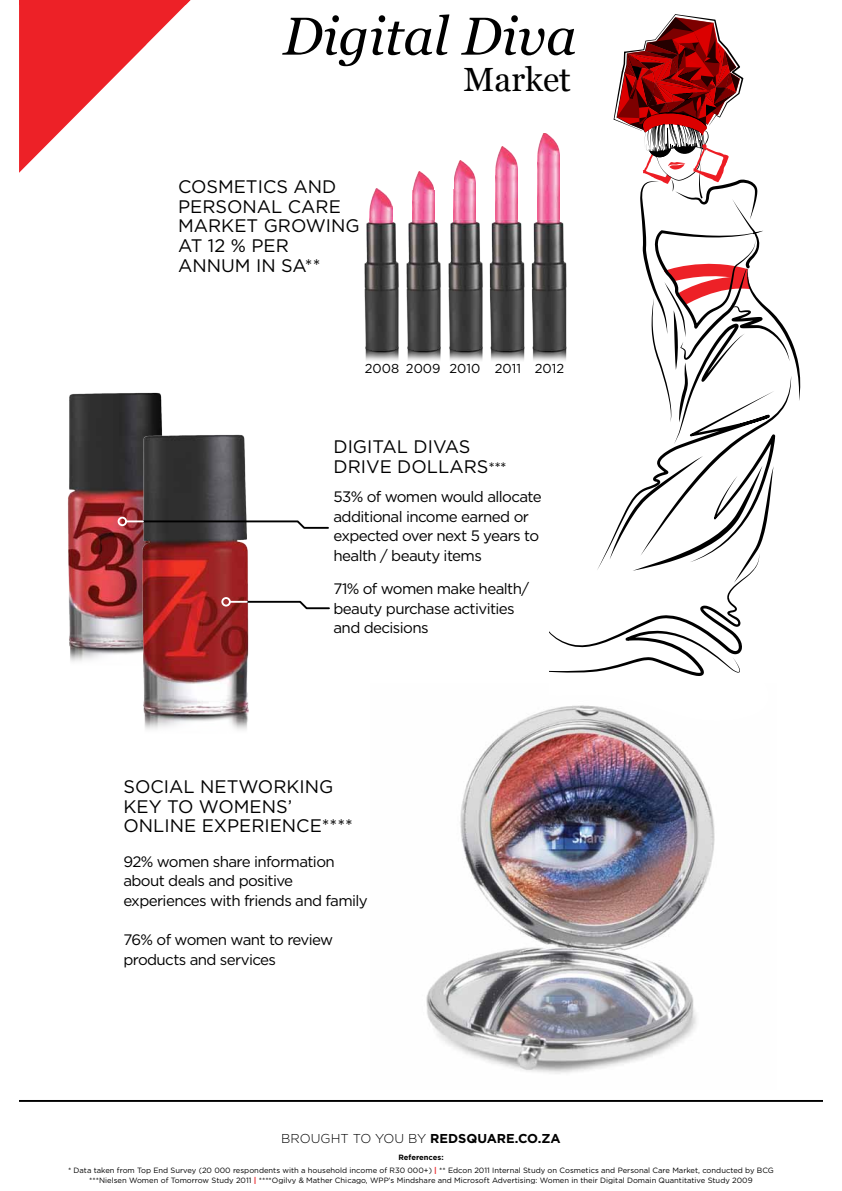
<style>
.page{position:relative;width:842px;height:1191px;background:#fff}
.page>*{position:absolute;margin:0;border:0;box-sizing:border-box;transform-origin:0 0}
.t1{font:italic 53.2px "Georgia";color:#000}
.t2{font:33.5px "Georgia";color:#000}
.t3{font:18.1px/19.7px "Gotham";color:#000}
.t4{font:15.1px/19.7px "Gotham";letter-spacing:-.04em;color:#000}
.t5{font:700 12.9px "Gotham";color:#000}
.t6{font:12.9px "Gotham";color:#000}
.t7{font:7.6px/13px "Gotham";color:#000;text-align:center}
.s1{font-size:15.1px}
.s2{font-weight:300}
.s3{font-weight:700}
.s4{font-weight:700;color:#eb2227}
</style>
<div class="page">
<img style="left:426px;top:709px;width:289px;height:365px">
<svg style="left:19px;top:1px;width:171px;height:172px"></svg>
<hr style="left:19px;top:1100px;width:804px;height:1px;background:#000">
<img style="left:364px;top:206px;width:21px;height:155px">
<img style="left:385px;top:171px;width:42px;height:190px">
<img style="left:427px;top:189px;width:42px;height:172px">
<img style="left:469px;top:165px;width:42px;height:196px">
<img style="left:511px;top:165px;width:38px;height:196px">
<img style="left:412px;top:172px;width:22px;height:36px">
<img style="left:454px;top:161px;width:22px;height:36px">
<img style="left:496px;top:146px;width:21px;height:37px">
<img style="left:538px;top:133px;width:11px;height:36px">
<img style="left:370px;top:188px;width:22px;height:35px">
<img style="left:68px;top:392px;width:94px;height:270px">
<img style="left:117px;top:413px;width:132px;height:317px">
<svg style="left:230px;top:600px;width:100px;height:10px"></svg>
<div style="left:221px;top:597px;width:10px;height:9px;border:2px solid #fff;border-radius:50%"></div>
<svg style="left:126px;top:519px;width:203px;height:11px"></svg>
<div style="left:118px;top:516px;width:9px;height:10px;border:2px solid #fff;border-radius:50%"></div>
<svg style="left:549px;top:705px;width:166px;height:22px"></svg>
<svg style="left:549px;top:14px;width:252px;height:662px"></svg>
<h1 class="t1" style="left:283px;top:6px;width:295px">Digital Diva</h1>
<h2 class="t2" style="left:463px;top:60px;width:109px">Market</h2>
<h3 class="t3" style="left:178px;top:176px;width:183px">COSMETICS AND<br>PERSONAL CARE<br>MARKET GROWING<br>AT 12 % PER<br>ANNUM IN SA**</h3>
<h3 class="t6" style="left:365px;top:360px;width:201px">2008 2009 2010 2011 2012</h3>
<h3 class="t3" style="left:333px;top:436px;width:175px">DIGITAL DIVAS<br>DRIVE DOLLARS<span class="s1">***</span></h3>
<h3 class="t4" style="left:333px;top:486px;width:210px">53% of women would allocate additional income earned or expected over next 5 years to health / beauty items</h3>
<h3 class="t4" style="left:333px;top:578px;width:197px">71% of women make health/ beauty purchase activities and decisions</h3>
<h3 class="t3" style="left:124px;top:776px;width:231px">SOCIAL NETWORKING<br>KEY TO WOMENS’<br>ONLINE EXPERIENCE****</h3>
<h3 class="t4" style="left:123px;top:851px;width:246px">92% women share information about deals and positive experiences with friends and family</h3>
<h3 class="t4" style="left:123px;top:929px;width:211px">76% of women want to review products and services</h3>
<h3 class="t5" style="left:281px;top:1129px;width:281px"><span class="s2">BROUGHT TO YOU BY</span> REDSQUARE.CO.ZA</h3>
<p class="t7" style="left:68px;top:1151px;width:707px"><span class="s3">References:<br></span>* Data taken from Top End Survey (20 000 respondents with a household income of R30 000+) <span class="s4">|</span> ** Edcon 2011 Internal Study on Cosmetics and Personal Care Market, conducted by BCG</p>
<p class="t7" style="left:89px;top:1173px;width:665px">***Nielsen Women of Tomorrow Study 2011 <span class="s4">|</span> ****Ogilvy &amp; Mather Chicago, WPP’s Mindshare and Microsoft Advertising: Women in their Digital Domain Quantitative Study 2009</p>
</div>
